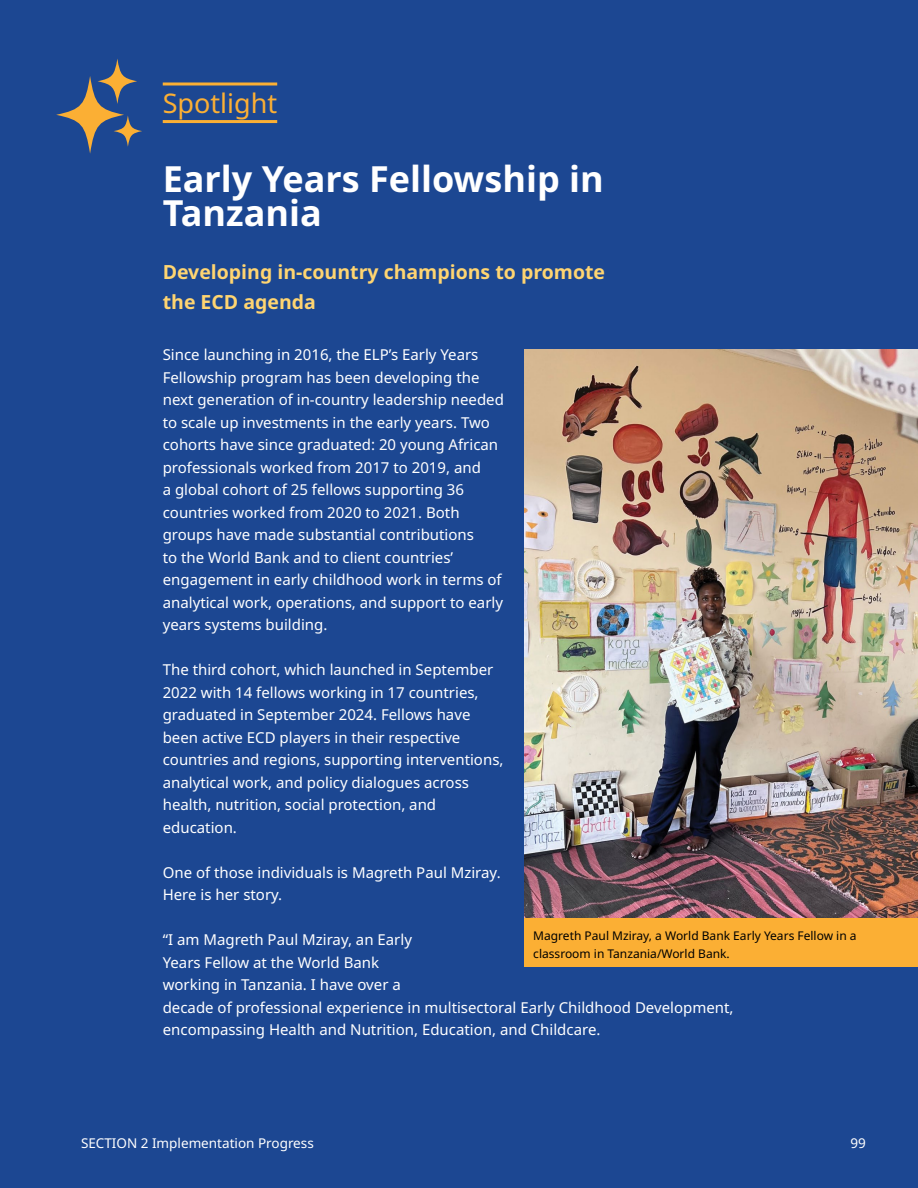
<style>
.page{position:relative;width:918px;height:1188px;background:#1c4792}
.page>*{position:absolute;margin:0;border:0;box-sizing:border-box;transform-origin:0 0}
.H4_Spotlight_Title{font:700 36px/34.5px "Noto Sans";color:#fff}
.H3_Spotlight{font:27px "Noto Sans";color:#fbaf34}
.H5_Spotlight_Subtitle{font:700 19.5px/30px "Noto Sans";color:#ffd571}
.P_Spotlight_White{font:15px/22.5px "Noto Sans";color:#fff}
.t1{font:13.5px "Noto Sans";color:#fff}
.t2{font:12px/18px "Noto Sans";color:#000}
</style>
<div class="page">
<svg style="left:98px;top:59px;width:39px;height:45px"></svg>
<svg style="left:56px;top:76px;width:68px;height:78px"></svg>
<svg style="left:114px;top:115px;width:28px;height:32px"></svg>
<svg style="left:163px;top:82px;width:114px;height:4px"></svg>
<hr style="left:163px;top:120px;width:114px;height:3px;background:#fbaf34">
<img style="left:524px;top:349px;width:394px;height:569px">
<div style="left:524px;top:918px;width:394px;height:49px;background:#fbaf34"></div>
<h3 class="H3_Spotlight" style="left:163px;top:84px;width:116px">Spotlight</h3>
<h4 class="H4_Spotlight_Title" style="left:163px;top:163px;width:443px">Early Years Fellowship in<br>Tanzania</h4>
<h5 class="H5_Spotlight_Subtitle" style="left:163px;top:257px;width:444px">Developing in-country champions to promote the ECD agenda</h5>
<p class="P_Spotlight_White" style="left:163px;top:344px;width:343px">Since launching in 2016, the ELP’s Early Years Fellowship program has been developing the next generation of in-country leadership needed to scale up investments in the early years. Two cohorts have since graduated: 20 young African professionals worked from 2017 to 2019, and<br>a global cohort of 25 fellows supporting 36 countries worked from 2020 to 2021. Both groups have made substantial contributions<br>to the World Bank and to client countries’ engagement in early childhood work in terms of analytical work, operations, and support to early years systems building.</p>
<p class="P_Spotlight_White" style="left:163px;top:659px;width:342px">The third cohort, which launched in September 2022 with 14 fellows working in 17 countries, graduated in September 2024. Fellows have been active ECD players in their respective countries and regions, supporting interventions, analytical work, and policy dialogues across health, nutrition, social protection, and education.</p>
<p class="P_Spotlight_White" style="left:163px;top:861px;width:339px">One of those individuals is Magreth Paul Mziray.<br>Here is her story.</p>
<p class="P_Spotlight_White" style="left:163px;top:929px;width:572px">“I am Magreth Paul Mziray, an Early<br>Years Fellow at the World Bank<br>working in Tanzania. I have over a<br>decade of professional experience in multisectoral Early Childhood Development, encompassing Health and Nutrition, Education, and Childcare.</p>
<p class="t2" style="left:533px;top:926px;width:325px">Magreth Paul Mziray, a World Bank Early Years Fellow in a classroom in Tanzania/World Bank.</p>
<p class="t1" style="left:81px;top:1133px;width:234px">SECTION 2 Implementation Progress</p>
<p class="t1" style="left:850px;top:1133px;width:17px">99</p>
</div>
